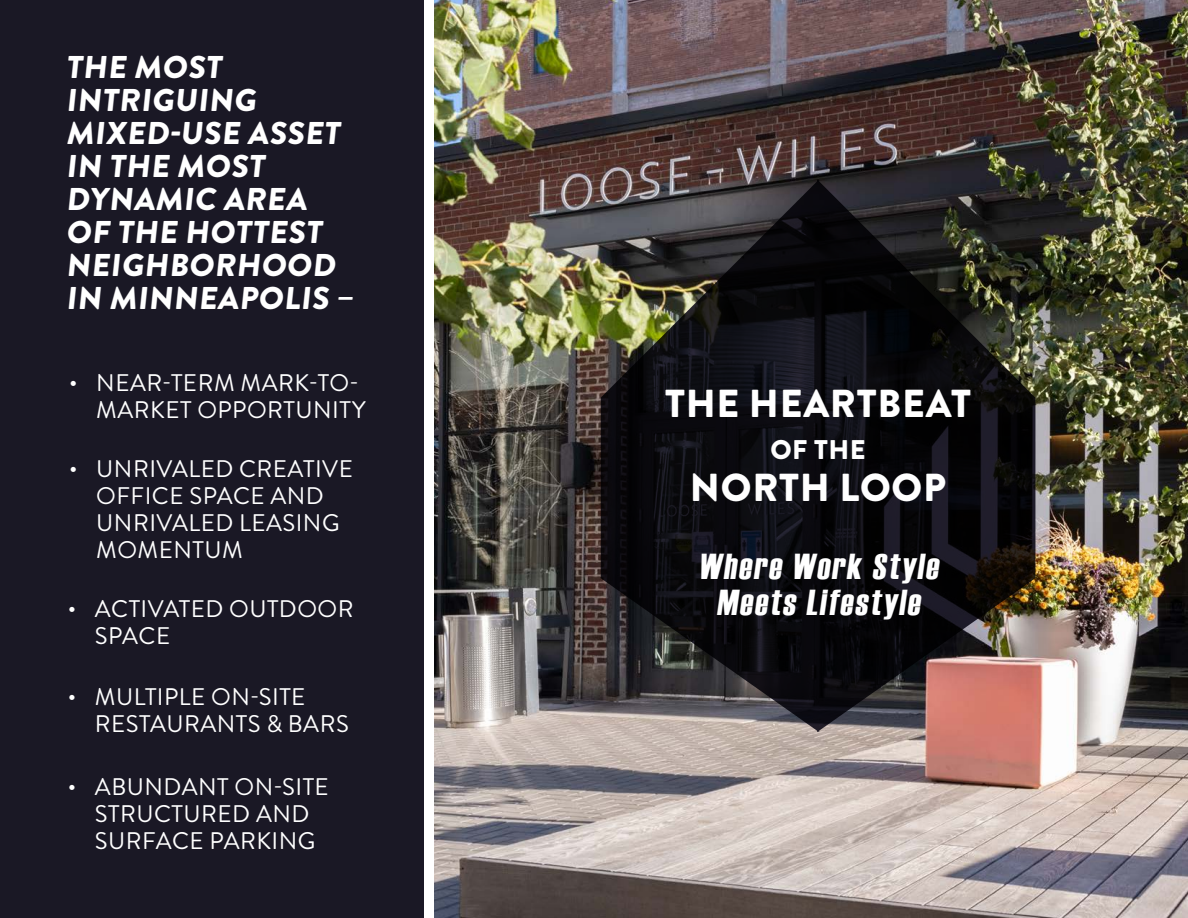
<style>
.page{position:relative;width:1188px;height:918px;background:#fff}
.page>*{position:absolute;margin:0;border:0;box-sizing:border-box;transform-origin:0 0}
.t1{font:900 39px "Brandon Grotesque";letter-spacing:.02em;color:#fff}
.t2{font:36px "Haettenschweiler";color:#fff}
.t3{font:900 31.5px/33px "Brandon Grotesque";color:#fff}
.t4{font:900 27px "Brandon Grotesque";color:#fff}
.t5{font:24px/27px "Brandon Grotesque";letter-spacing:.02em;color:#fff}
</style>
<div class="page">
<img style="left:435px;top:0;width:753px;height:918px">
<div style="left:0;top:0;width:424px;height:918px;background:#1a1825"></div>
<svg style="left:601px;top:179px;width:434px;height:553px;background:#252121"></svg>
<p class="t3" style="left:66px;top:51px;width:293px">THE MOST<br>INTRIGUING<br>MIXED-USE ASSET<br>IN THE MOST<br>DYNAMIC AREA<br>OF THE HOTTEST<br>NEIGHBORHOOD<br>IN MINNEAPOLIS –</p>
<p class="t5" style="left:69px;top:370px;width:298px;text-align:right">• NEAR-TERM MARK-TO-<br>MARKET OPPORTUNITY</p>
<p class="t5" style="left:96px;top:455px;width:258px;text-indent:-27px">• UNRIVALED CREATIVE<br>OFFICE SPACE AND<br>UNRIVALED LEASING<br>MOMENTUM</p>
<p class="t5" style="left:95px;top:596px;width:260px;text-indent:-27px">• ACTIVATED OUTDOOR<br>SPACE</p>
<p class="t5" style="left:95px;top:684px;width:255px;text-indent:-27px">• MULTIPLE ON-SITE<br>RESTAURANTS &amp; BARS</p>
<p class="t5" style="left:68px;top:774px;width:262px;text-align:center">• ABUNDANT ON-SITE<br>STRUCTURED AND<br>SURFACE PARKING</p>
<p class="t1" style="left:665px;top:376px;width:307px">THE HEARTBEAT</p>
<p class="t4" style="left:770px;top:431px;width:97px">OF THE</p>
<p class="t1" style="left:690px;top:460px;width:258px">NORTH LOOP</p>
<p class="t2" style="left:698px;top:542px;width:248px">Where Work Style</p>
<p class="t2" style="left:717px;top:578px;width:212px">Meets Lifestyle</p>
</div>
